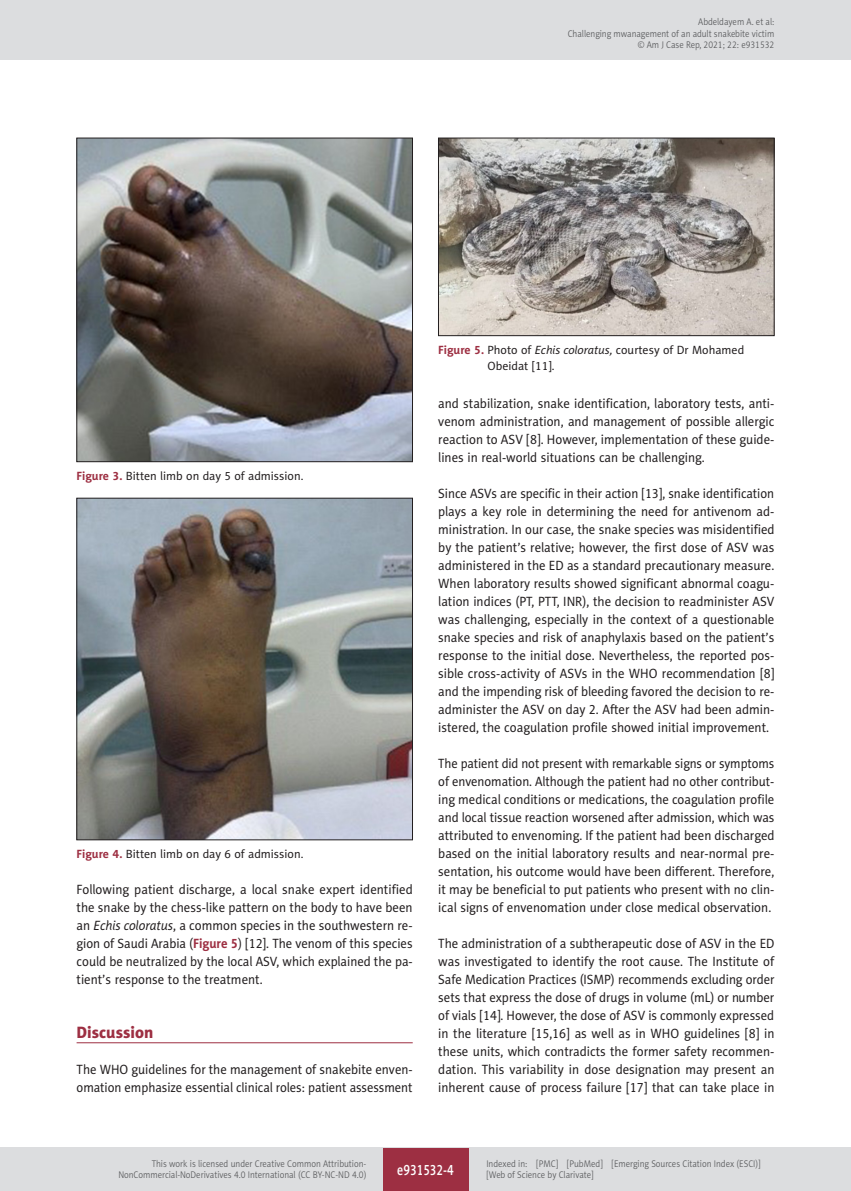
<style>
.page{position:relative;width:851px;height:1191px;background:#fff}
.page>*{position:absolute;margin:0;border:0;box-sizing:border-box;transform-origin:0 0}
.AJCR_Headline_1{font:16.5px "Naomi Sans EFN Heavy";color:#9d2f42}
.t1{font:15px "Naomi Sans EFN Medium";color:#fff;scale:.8 1}
.AJCR_Body{font:13.5px/18px "Naomi Sans EFN";color:#231f20;text-align:justify;scale:.95 1}
.AJCR_Body-2{font:13.5px/18px "Naomi Sans EFN";color:#231f20;text-align:justify;scale:.94 1}
.AJCR_Body-3{font:13.5px/18px "Naomi Sans EFN";color:#231f20;text-align:justify;scale:.93 1}
.AJCR_Rycina_tytul{font:12px/15.8px "Naomi Sans EFN";color:#231f20}
.t2{font:9.75px/11.2px "Naomi Sans EFN Light";color:#57585a;text-align:right;scale:.9 1}
.s1{font-weight:700;color:#9d2f42}
.s2{font-style:italic}
</style>
<div class="page">
<hr style="left:77px;top:1042px;width:335px;height:1px;background:#9d2f42">
<img style="left:79px;top:140px;width:331px;height:320px">
<div style="left:77px;top:138px;width:335px;height:324px;border:1px solid #231f20"></div>
<img style="left:440px;top:140px;width:332px;height:194px">
<div style="left:438px;top:138px;width:336px;height:198px;border:1px solid #231f20"></div>
<img style="left:79px;top:500px;width:331px;height:338px">
<div style="left:77px;top:498px;width:335px;height:342px;border:1px solid #231f20"></div>
<div style="left:0;top:0;width:850px;height:60px;background:#dcdddf"></div>
<hr style="left:850px;top:0;width:1px;height:60px;background:#dcdddf">
<div style="left:0;top:1148px;width:850px;height:43px;background:#dcdddf"></div>
<div style="left:383px;top:1147px;width:85px;height:43px;background:#9d2f42"></div>
<p class="t2" style="left:567px;top:16px;width:231px">Abdeldayem A. et al:<br>Challenging mwanagement of an adult snakebite victim © Am J Case Rep, 2021; 22: e931532</p>
<p class="AJCR_Rycina_tytul" style="left:77px;top:468px;width:228px"><span class="s1">Figure 3.</span> Bitten limb on day 5 of admission.</p>
<p class="AJCR_Rycina_tytul" style="left:77px;top:846px;width:228px"><span class="s1">Figure 4.</span> Bitten limb on day 6 of admission.</p>
<p class="AJCR_Body" style="left:77px;top:880px;width:355px">Following patient discharge, a local snake expert identified the snake by the chess-like pattern on the body to have been an <span class="s2">Echis coloratus</span>, a common species in the southwestern re&shy;gion of Saudi Arabia (<span class="s1">Figure 5</span>) [12]. The venom of this species could be neutralized by the local ASV, which explained the pa&shy;tient’s response to the treatment.</p>
<p class="AJCR_Headline_1" style="left:77px;top:1022px;width:78px">Discussion</p>
<p class="AJCR_Body" style="left:77px;top:1060px;width:355px">The WHO guidelines for the management of snakebite enven&shy;omation emphasize essential clinical roles: patient assessment</p>
<p class="AJCR_Rycina_tytul" style="left:487px;top:342px;width:258px;text-indent:-49px"><span class="s1">Figure 5.</span> Photo of <span class="s2">Echis coloratus,</span> courtesy of Dr Mohamed<br>Obeidat [11].</p>
<p class="AJCR_Body" style="left:438px;top:394px;width:355px">and stabilization, snake identification, laboratory tests, anti&shy;venom administration, and management of possible allergic reaction to ASV [8]. However, implementation of these guide&shy;lines in real-world situations can be challenging.</p>
<p class="AJCR_Body-2" style="left:438px;top:484px;width:359px">Since ASVs are specific in their action [13], snake identification plays a key role in determining the need for antivenom ad&shy;ministration. In our case, the snake species was misidentified by the patient’s relative; however, the first dose of ASV was administered in the ED as a standard precautionary measure.<br>When laboratory results showed significant abnormal coagu&shy;lation indices (PT, PTT, INR), the decision to readminister ASV was challenging, especially in the context of a questionable snake species and risk of anaphylaxis based on the patient’s response to the initial dose. Nevertheless, the reported pos&shy;sible cross-activity of ASVs in the WHO recommendation [8] and the impending risk of bleeding favored the decision to re&shy;administer the ASV on day 2. After the ASV had been admin&shy;istered, the coagulation profile showed initial improvement.</p>
<p class="AJCR_Body-3" style="left:438px;top:754px;width:363px">The patient did not present with remarkable signs or symptoms of envenomation. Although the patient had no other contribut&shy;ing medical conditions or medications, the coagulation profile and local tissue reaction worsened after admission, which was attributed to envenoming. If the patient had been discharged based on the initial laboratory results and near-normal pre&shy;sentation, his outcome would have been different. Therefore, it may be beneficial to put patients who present with no clin&shy;ical signs of envenomation under close medical observation.</p>
<p class="AJCR_Body" style="left:438px;top:934px;width:355px">The administration of a subtherapeutic dose of ASV in the ED was investigated to identify the root cause. The Institute of Safe Medication Practices (ISMP) recommends excluding order sets that express the dose of drugs in volume (mL) or number of vials [14]. However, the dose of ASV is commonly expressed in the literature [15,16] as well as in WHO guidelines [8] in these units, which contradicts the former safety recommen&shy;dation. This variability in dose designation may present an inherent cause of process failure [17] that can take place in</p>
<p class="t2" style="left:118px;top:1158px;width:277px">This work is licensed under Creative Common Attribution-<br>NonCommercial-NoDerivatives 4.0 International (CC BY-NC-ND 4.0)</p>
<p class="t1" style="left:397px;top:1160px;width:72px">e931532-4</p>
<p class="t2" style="left:486px;top:1158px;width:306px;text-align:left">Indexed in: [PMC] [PubMed] [Emerging Sources Citation Index (ESCI)] [Web of Science by Clarivate]</p>
</div>
